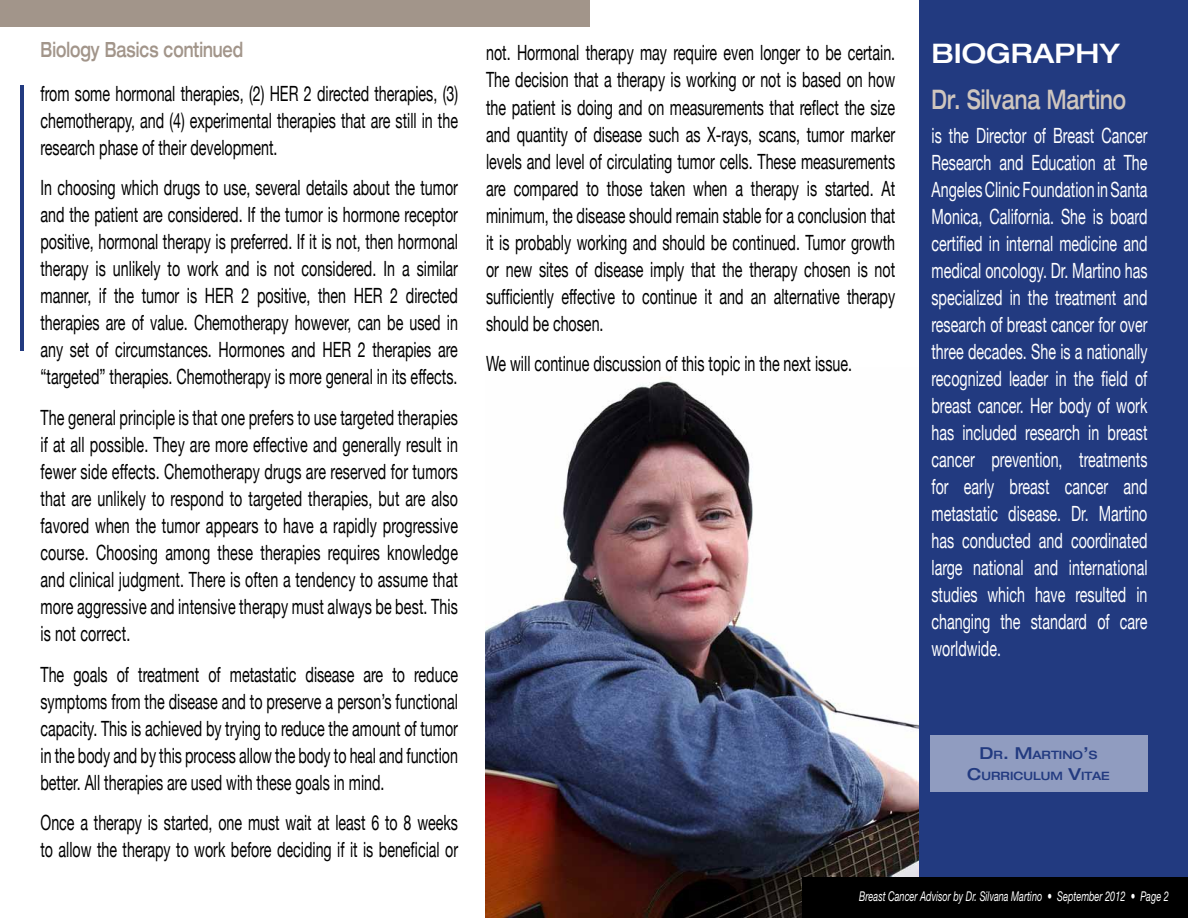
<style>
.page{position:relative;width:1188px;height:918px;background:#fff}
.page>*{position:absolute;margin:0;border:0;box-sizing:border-box;transform-origin:0 0}
.t1{font:500 expanded 27px "Helvetica Neue";color:#cfc6be;scale:.68 1}
.t2{font:500 expanded 27px "Helvetica Neue";color:#fff}
.t3{font:21px/27px "Helvetica Neue";color:#000;text-align:justify;scale:.68 1}
.t4{font:21px/27px "Helvetica Neue";color:#fff;text-align:justify;scale:.68 1}
.t5{font:500 expanded 21px "Helvetica Neue";color:#a2958a;scale:.68 1}
.t6{font:italic 13.5px "Helvetica Neue";color:#fff;scale:.68 1}
.t7{font:500 expanded 11.55px/21px "Helvetica Neue";color:#223a80;text-align:center}
.s1{font-size:16.5px}
</style>
<div class="page">
<img style="left:485px;top:381px;width:434px;height:537px">
<div style="left:919px;top:0;width:269px;height:902px;background:#223a80"></div>
<div style="left:802px;top:878px;width:386px;height:40px;background:#000"></div>
<div style="left:0;top:0;width:589px;height:27px;background:#a2958a"></div>
<hr style="left:20px;top:85px;width:4px;height:266px;background:#223a80">
<div style="left:930px;top:735px;width:218px;height:56px;background:#909cc0"></div>
<p class="t5" style="left:40px;top:36px;width:300px">Biology Basics continued</p>
<p class="t2" style="left:932px;top:37px;width:190px">BIOGRAPHY</p>
<p class="t1" style="left:932px;top:83px;width:287px">Dr. Silvana Martino</p>
<p class="t4" style="left:932px;top:122px;width:319px">is the Director of Breast Cancer Research and Education at The Angeles Clinic Foundation in Santa Monica, California. She is board certified in internal medicine and medical oncology. Dr. Martino has specialized in the treatment and research of breast cancer for over three decades. She is a nationally recognized leader in the field of breast cancer. Her body of work has included research in breast cancer prevention, treatments for early breast cancer and metastatic disease. Dr. Martino has conducted and coordinated large national and international studies which have resulted in changing the standard of care worldwide.</p>
<p class="t3" style="left:486px;top:39px;width:603px">not. Hormonal therapy may require even longer to be certain.<br>The decision that a therapy is working or not is based on how the patient is doing and on measurements that reflect the size and quantity of disease such as X-rays, scans, tumor marker levels and level of circulating tumor cells. These measurements are compared to those taken when a therapy is started. At minimum, the disease should remain stable for a conclusion that it is probably working and should be continued. Tumor growth or new sites of disease imply that the therapy chosen is not sufficiently effective to continue it and an alternative therapy should be chosen.</p>
<p class="t3" style="left:486px;top:350px;width:540px">We will continue discussion of this topic in the next issue.</p>
<p class="t3" style="left:40px;top:80px;width:616px">from some hormonal therapies, (2) HER 2 directed therapies, (3) chemotherapy, and (4) experimental therapies that are still in the research phase of their development.</p>
<p class="t3" style="left:40px;top:174px;width:616px">In choosing which drugs to use, several details about the tumor and the patient are considered. If the tumor is hormone receptor positive, hormonal therapy is preferred. If it is not, then hormonal therapy is unlikely to work and is not considered. In a similar manner, if the tumor is HER 2 positive, then HER 2 directed therapies are of value. Chemotherapy however, can be used in any set of circumstances. Hormones and HER 2 therapies are “targeted” therapies. Chemotherapy is more general in its effects.</p>
<p class="t3" style="left:40px;top:404px;width:616px">The general principle is that one prefers to use targeted therapies if at all possible. They are more effective and generally result in fewer side effects. Chemotherapy drugs are reserved for tumors that are unlikely to respond to targeted therapies, but are also favored when the tumor appears to have a rapidly progressive course. Choosing among these therapies requires knowledge and clinical judgment. There is often a tendency to assume that more aggressive and intensive therapy must always be best. This is not correct.</p>
<p class="t3" style="left:40px;top:660px;width:616px">The goals of treatment of metastatic disease are to reduce symptoms from the disease and to preserve a person’s functional capacity. This is achieved by trying to reduce the amount of tumor in the body and by this process allow the body to heal and function better. All therapies are used with these goals in mind.</p>
<p class="t3" style="left:40px;top:809px;width:616px">Once a therapy is started, one must wait at least 6 to 8 weeks to allow the therapy to work before deciding if it is beneficial or</p>
<p class="t7" style="left:967px;top:744px;width:144px"><span class="s1">D</span>R<span class="s1">. M</span>ARTINO<span class="s1">’</span>S<br><span class="s1">C</span>URRICULUM <span class="s1">V</span>ITAE</p>
<p class="t6" style="left:859px;top:888px;width:457px">Breast Cancer Advisor by Dr. Silvana Martino • September 2012 • Page 2</p>
</div>
